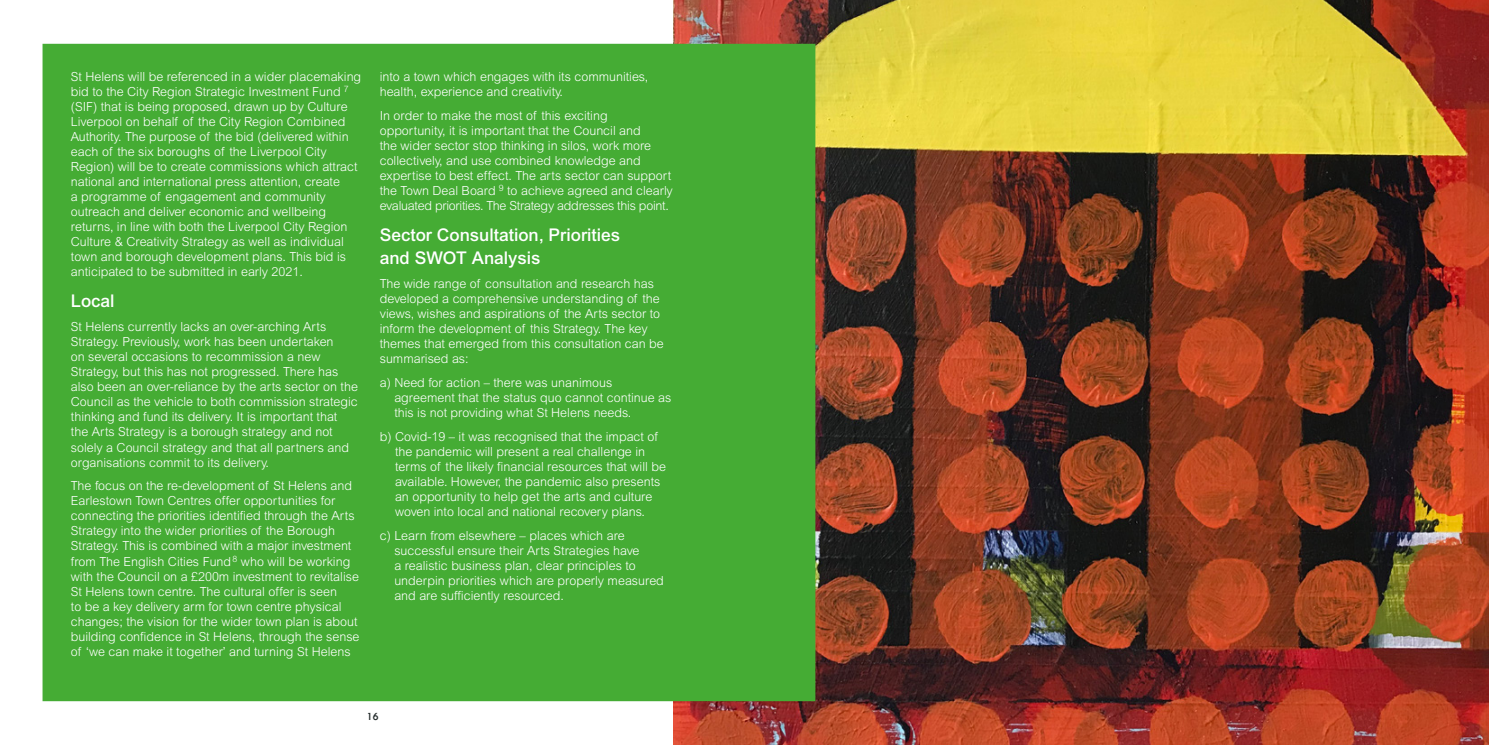
<style>
.page{position:relative;width:1489px;height:745px;background:#fff}
.page>*{position:absolute;margin:0;border:0;box-sizing:border-box;transform-origin:0 0}
.t1{font:500 17.5px/22.5px "Arial";color:#fff}
.t2{font:300 12.5px/15px "Arial";color:#fff}
.t3{font:10px "Geometric 415 BT Medium A";color:#262e2e}
</style>
<div class="page">
<img style="left:673px;top:0;width:815px;height:744px">
<div style="left:43px;top:44px;width:772px;height:656px;background:#45ac34"></div>
<p class="t2" style="left:71px;top:69px;width:292px">St Helens will be referenced in a wider placemaking bid to the City Region Strategic Investment Fund <sup>7 </sup>(SIF) that is being proposed, drawn up by Culture Liverpool on behalf of the City Region Combined Authority. The purpose of the bid (delivered within each of the six boroughs of the Liverpool City Region) will be to create commissions which attract national and international press attention, create<br>a programme of engagement and community outreach and deliver economic and wellbeing returns, in line with both the Liverpool City Region Culture &amp; Creativity Strategy as well as individual town and borough development plans. This bid is anticipated to be submitted in early 2021.</p>
<h1 class="t1" style="left:71px;top:290px;width:45px">Local</h1>
<p class="t2" style="left:71px;top:319px;width:288px">St Helens currently lacks an over-arching Arts Strategy. Previously, work has been undertaken<br>on several occasions to recommission a new Strategy, but this has not progressed. There has also been an over-reliance by the arts sector on the Council as the vehicle to both commission strategic thinking and fund its delivery. It is important that<br>the Arts Strategy is a borough strategy and not solely a Council strategy and that all partners and organisations commit to its delivery.</p>
<p class="t2" style="left:71px;top:478px;width:290px">The focus on the re-development of St Helens and Earlestown Town Centres offer opportunities for connecting the priorities identified through the Arts Strategy into the wider priorities of the Borough Strategy. This is combined with a major investment from The English Cities Fund <sup>8</sup> who will be working with the Council on a £200m investment to revitalise St Helens town centre. The cultural offer is seen<br>to be a key delivery arm for town centre physical changes; the vision for the wider town plan is about building confidence in St Helens, through the sense of ‘we can make it together’ and turning St Helens</p>
<p class="t2" style="left:380px;top:69px;width:270px">into a town which engages with its communities, health, experience and creativity.</p>
<p class="t2" style="left:380px;top:108px;width:294px">In order to make the most of this exciting opportunity, it is important that the Council and<br>the wider sector stop thinking in silos, work more collectively, and use combined knowledge and expertise to best effect. The arts sector can support the Town Deal Board <sup>9</sup> to achieve agreed and clearly evaluated priorities. The Strategy addresses this point.</p>
<h1 class="t1" style="left:380px;top:223px;width:242px">Sector Consultation, Priorities and SWOT Analysis</h1>
<p class="t2" style="left:380px;top:275px;width:285px">The wide range of consultation and research has developed a comprehensive understanding of the views, wishes and aspirations of the Arts sector to inform the development of this Strategy. The key themes that emerged from this consultation can be summarised as:</p>
<p class="t2" style="left:394px;top:374px;width:278px;text-indent:-15px">a) Need for action – there was unanimous agreement that the status quo cannot continue as this is not providing what St Helens needs.</p>
<p class="t2" style="left:395px;top:428px;width:272px;text-indent:-15px">b) Covid-19 – it was recognised that the impact of the pandemic will present a real challenge in terms of the likely financial resources that will be available. However, the pandemic also presents an opportunity to help get the arts and culture woven into local and national recovery plans.</p>
<p class="t2" style="left:394px;top:527px;width:271px;text-indent:-15px">c) Learn from elsewhere – places which are successful ensure their Arts Strategies have<br>a realistic business plan, clear principles to underpin priorities which are properly measured and are sufficiently resourced.</p>
<p class="t3" style="left:367px;top:709px;width:13px">16</p>
</div>
